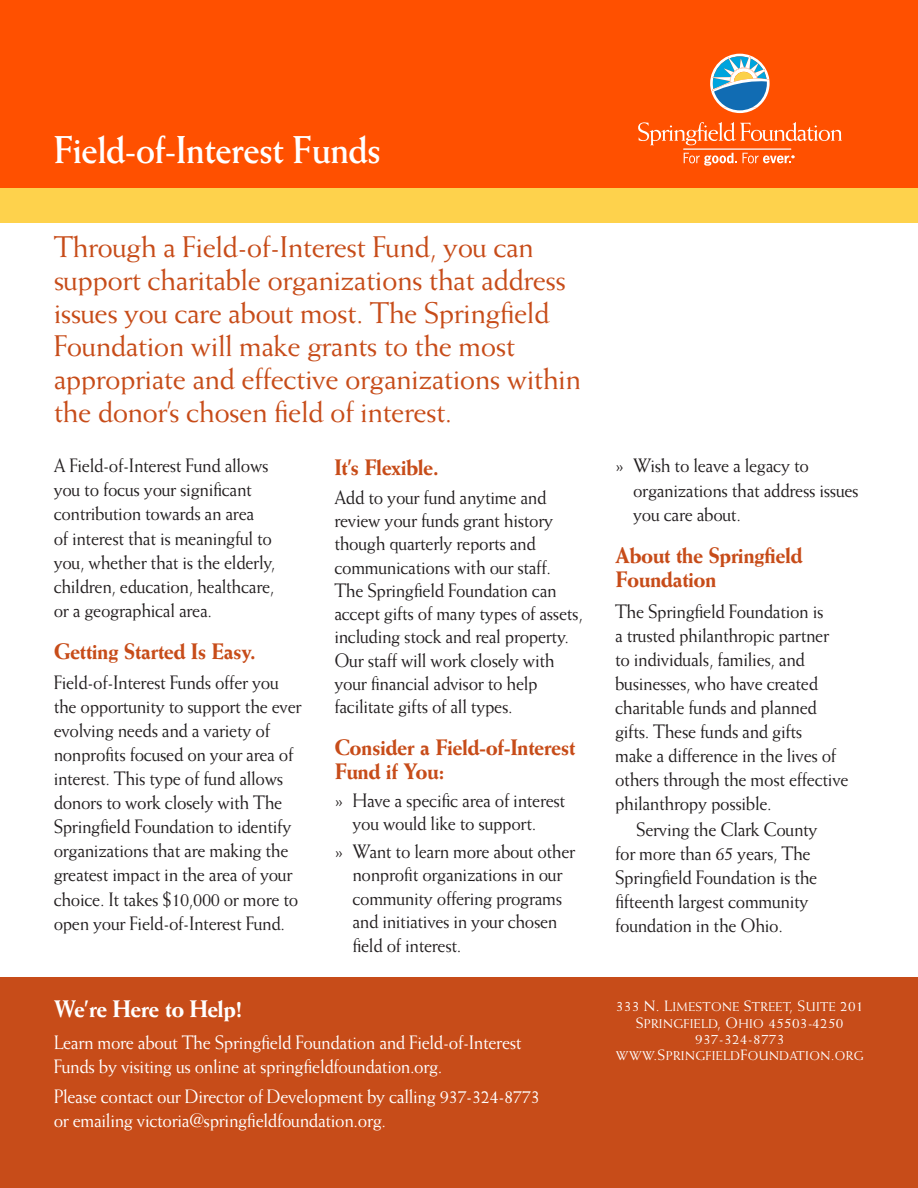
<style>
.page{position:relative;width:918px;height:1188px;background:#fff}
.page>*{position:absolute;margin:0;border:0;box-sizing:border-box;transform-origin:0 0}
.t1{font:700 39px "Weiss";letter-spacing:-.025em;color:#fff;scale:.94 1}
.t2{font:30px/33px "Weiss";letter-spacing:-.02em;color:#c74c19}
.t3{font:800 24px "Weiss";letter-spacing:-.025em;color:#fff;scale:.94 1}
.t4{font:800 22.5px/24px "Weiss";letter-spacing:-.025em;color:#c74c19;scale:.94 1}
.t5{font:19.5px/24.2px "Weiss";letter-spacing:-.02em;color:#231f20;scale:.94 1}
.t6{font:19.5px/24px "Weiss";letter-spacing:-.02em;color:#fff;scale:.94 1}
.t7{font:15px/16.5px "Weiss SC850";letter-spacing:.025em;color:#fff;text-align:center}
.t8{font:12.75px "Weiss SC850";letter-spacing:.03em;color:#fff}
.s1{font-size:15px}
.s2{font-size:12.75px}
</style>
<div class="page">
<div style="left:0;top:977px;width:917px;height:210px;background:#c74c19"></div>
<div style="left:0;top:0;width:917px;height:207px;background:#ff5000"></div>
<div style="left:0;top:189px;width:917px;height:34px;background:#fed24c"></div>
<svg style="left:638px;top:122px;width:203px;height:44px"></svg>
<svg style="left:710px;top:54px;width:59px;height:59px"></svg>
<h1 class="t1" style="left:54px;top:126px;width:349px">Field-of-Interest Funds</h1>
<p class="t2" style="left:54px;top:230px;width:528px">Through a Field-of-Interest Fund, you can support charitable organizations that address issues you care about most. The Springfield Foundation will make grants to the most appropriate and effective organizations within the donor’s chosen field of interest.</p>
<p class="t5" style="left:54px;top:453px;width:237px">A Field-of-Interest Fund allows you to focus your significant contribution towards an area<br>of interest that is meaningful to you, whether that is the elderly, children, education, healthcare, or a geographical area.</p>
<p class="t4" style="left:54px;top:638px;width:217px">Getting Started Is Easy.</p>
<p class="t5" style="left:54px;top:669px;width:265px">Field-of-Interest Funds offer you the opportunity to support the ever evolving needs and a variety of nonprofits focused on your area of interest. This type of fund allows donors to work closely with The Springfield Foundation to identify organizations that are making the greatest impact in the area of your choice. It takes $10,000 or more to open your Field-of-Interest Fund.</p>
<p class="t4" style="left:334px;top:454px;width:113px">It’s Flexible.</p>
<p class="t5" style="left:334px;top:485px;width:266px;line-height:23.2px">Add to your fund anytime and review your funds grant history though quarterly reports and communications with our staff.<br>The Springfield Foundation can accept gifts of many types of assets, including stock and real property.<br>Our staff will work closely with your financial advisor to help facilitate gifts of all types.</p>
<p class="t4" style="left:334px;top:735px;width:258px">Consider a Field-of-Interest<br>Fund if You:</p>
<p class="t5" style="left:334px;top:788px;width:247px;line-height:23.2px;text-align:center">» Have a specific area of interest you would like to support.</p>
<p class="t5" style="left:352px;top:839px;width:238px;line-height:23.4px;text-indent:-18px">» Want to learn more about other nonprofit organizations in our community offering programs and initiatives in your chosen field of interest.</p>
<p class="t3" style="left:54px;top:994px;width:202px">We’re Here to Help!</p>
<p class="t6" style="left:54px;top:1029px;width:499px">Learn more about The Springfield Foundation and Field-of-Interest<br>Funds by visiting us online at springfieldfoundation.org.</p>
<p class="t6" style="left:54px;top:1083px;width:518px">Please contact our Director of Development by calling 937-324-8773 or emailing victoria@springfieldfoundation.org.</p>
<p class="t5" style="left:633px;top:453px;width:241px;text-indent:-18px">» Wish to leave a legacy to organizations that address issues you care about.</p>
<p class="t4" style="left:615px;top:542px;width:201px">About the Springfield<br>Foundation</p>
<p class="t5" style="left:615px;top:599px;width:223px">The Springfield Foundation is</p>
<p class="t5" style="left:615px;top:623px;width:229px">a trusted philanthropic partner</p>
<p class="t5" style="left:615px;top:647px;width:203px">to individuals, families, and</p>
<p class="t5" style="left:615px;top:671px;width:217px">businesses, who have created</p>
<p class="t5" style="left:615px;top:695px;width:216px">charitable funds and planned</p>
<p class="t5" style="left:615px;top:719px;width:201px">gifts. These funds and gifts</p>
<p class="t5" style="left:615px;top:743px;width:237px">make a difference in the lives of</p>
<p class="t5" style="left:615px;top:767px;width:250px">others through the most effective</p>
<p class="t5" style="left:615px;top:791px;width:168px">philanthropy possible.</p>
<p class="t5" style="left:636px;top:816px;width:195px">Serving the Clark County</p>
<p class="t5" style="left:615px;top:840px;width:209px">for more than 65 years, The</p>
<p class="t5" style="left:615px;top:864px;width:217px">Springfield Foundation is the</p>
<p class="t5" style="left:615px;top:888px;width:207px">fifteenth largest community</p>
<p class="t5" style="left:615px;top:912px;width:180px">foundation in the Ohio.</p>
<p class="t8" style="left:615px;top:999px;width:249px"><span class="s1">333 N. L</span>IMESTONE <span class="s1">S</span>TREET<span class="s1">, S</span>UITE <span class="s1">201</span></p>
<p class="t7" style="left:635px;top:1013px;width:209px">S<span class="s2">PRINGFIELD</span>, O<span class="s2">HIO</span> 45503-4250<br>937-324-8773</p>
<p class="t8" style="left:615px;top:1047px;width:249px">WWW<span class="s1">.S</span>PRINGFIELD<span class="s1">F</span>OUNDATION<span class="s1">.</span>ORG</p>
</div>
